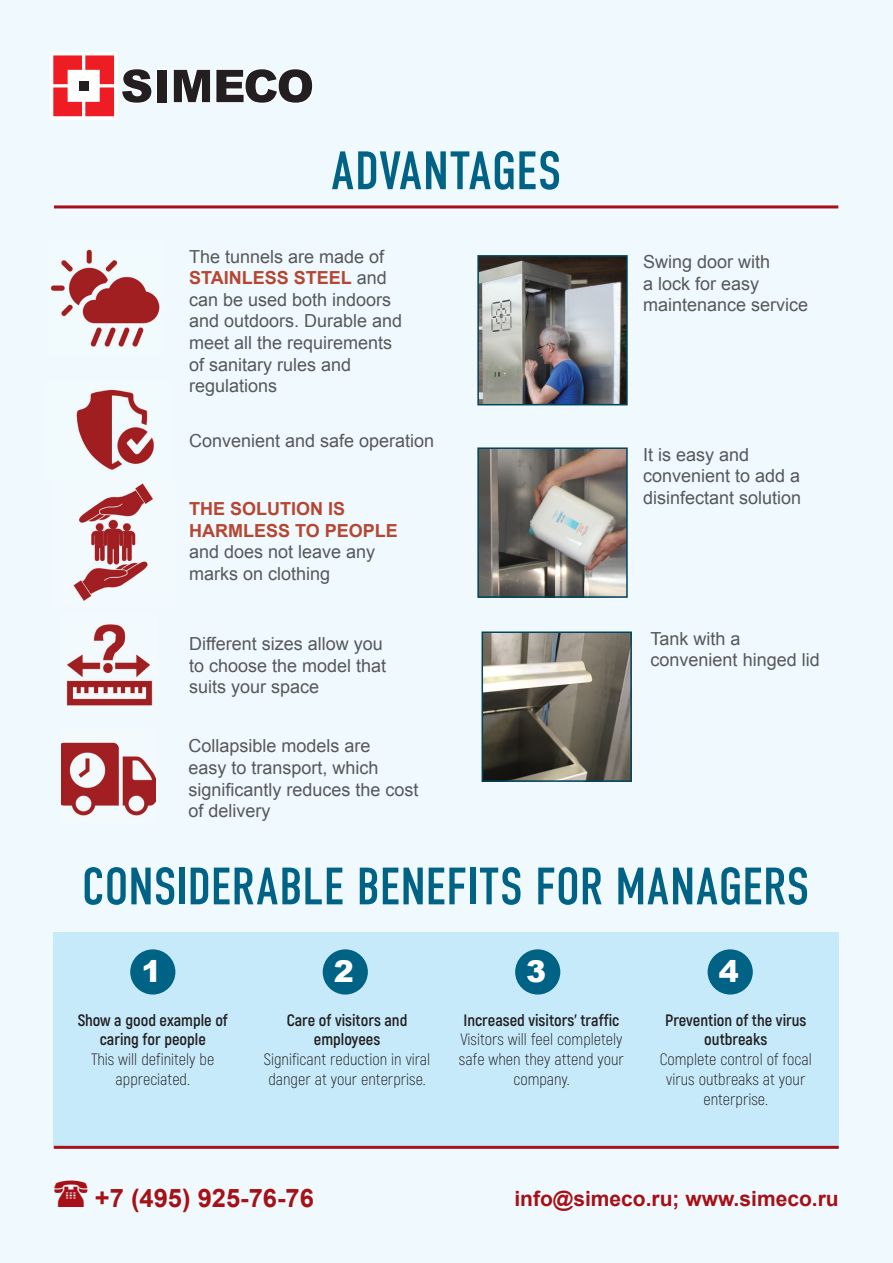
<style>
.page{position:relative;width:893px;height:1263px;background:#f0f9fd}
.page>*{position:absolute;margin:0;border:0;box-sizing:border-box;transform-origin:0 0}
.t1{font:54px "DIN Condensed C";color:#006385}
.t2{font:52.5px "DIN Condensed C";color:#006385}
.t3{font:900 30px "Arial";color:#fff}
.t4{font:700 25.5px "Arial";color:#a61016}
.t5{font:700 21px "Arial";color:#a61016}
.t6{font:18px/21.6px "Arial";color:#57585a}
.t7{font:300 16.5px/19.8px "Akrobat";color:#231f20;text-align:center}
.t8{font:700 16.5px/19.8px "Akrobat";color:#231f20;text-align:center}
.s1{font-weight:700;color:#b64631}
</style>
<div class="page">
<div style="left:53px;top:932px;width:786px;height:214px;background:#c6eafa"></div>
<hr style="left:54px;top:1146px;width:785px;height:3px;background:#a61016">
<svg style="left:156px;top:69px;width:12px;height:34px"></svg>
<div style="left:157px;top:70px;width:10px;height:32px;background:#231f20"></div>
<svg style="left:121px;top:68px;width:31px;height:35px"></svg>
<svg style="left:173px;top:68px;width:140px;height:35px"></svg>
<div style="left:50px;top:52px;width:67px;height:68px;background:#fff"></div>
<svg style="left:53px;top:55px;width:61px;height:61px"></svg>
<div style="left:79px;top:81px;width:10px;height:10px;background:#231f20"></div>
<img style="left:50px;top:249px;width:110px;height:98px">
<img style="left:76px;top:389px;width:78px;height:81px">
<img style="left:73px;top:483px;width:80px;height:118px">
<img style="left:61px;top:742px;width:94px;height:74px">
<img style="left:480px;top:258px;width:145px;height:144px">
<div style="left:477px;top:255px;width:151px;height:150px;border:2px solid #01445e"></div>
<img style="left:485px;top:634px;width:144px;height:145px">
<div style="left:482px;top:631px;width:150px;height:151px;border:2px solid #01445e"></div>
<img style="left:480px;top:450px;width:145px;height:145px">
<div style="left:477px;top:447px;width:151px;height:151px;border:2px solid #01445e"></div>
<hr style="left:54px;top:205px;width:784px;height:3px;background:#a61016">
<img style="left:66px;top:624px;width:87px;height:81px">
<div style="left:130px;top:949px;width:45px;height:45px;background:#006385;border-radius:50%"></div>
<div style="left:323px;top:949px;width:45px;height:45px;background:#006385;border-radius:50%"></div>
<div style="left:515px;top:949px;width:45px;height:45px;background:#006385;border-radius:50%"></div>
<div style="left:708px;top:949px;width:45px;height:45px;background:#006385;border-radius:50%"></div>
<p class="t1" style="left:331px;top:140px;width:232px">ADVANTAGES</p>
<p class="t6" style="left:189px;top:246px;width:215px">The tunnels are made of<br><span class="s1">STAINLESS STEEL</span> and can be used both indoors and outdoors. Durable and meet all the requirements of sanitary rules and regulations</p>
<p class="t6" style="left:189px;top:430px;width:247px">Convenient and safe operation</p>
<p class="t6" style="left:189px;top:498px;width:210px"><span class="s1">THE SOLUTION IS<br>HARMLESS TO PEOPLE </span>and does not leave any marks on clothing</p>
<p class="t6" style="left:189px;top:633px;width:199px">Different sizes allow you to choose the model that suits your space</p>
<p class="t6" style="left:188px;top:735px;width:232px">Collapsible models are<br>easy to transport, which significantly reduces the cost of delivery</p>
<p class="t6" style="left:643px;top:251px;width:167px">Swing door with<br>a lock for easy maintenance service</p>
<p class="t6" style="left:643px;top:444px;width:160px">It is easy and convenient to add a disinfectant solution</p>
<p class="t6" style="left:651px;top:628px;width:171px">Tank with a convenient hinged lid</p>
<p class="t2" style="left:82px;top:857px;width:729px">CONSIDERABLE BENEFITS FOR MANAGERS</p>
<p class="t3" style="left:141px;top:949px;width:22px">1</p>
<p class="t3" style="left:334px;top:949px;width:22px">2</p>
<p class="t3" style="left:526px;top:949px;width:22px">3</p>
<p class="t3" style="left:719px;top:949px;width:22px">4</p>
<p class="t8" style="left:78px;top:1010px;width:152px">Show a good example of caring for people</p>
<p class="t7" style="left:91px;top:1049px;width:125px">This will definitely be appreciated.</p>
<p class="t8" style="left:287px;top:1010px;width:122px">Care of visitors and employees</p>
<p class="t7" style="left:264px;top:1049px;width:168px;text-align:left">Significant reduction in viral danger at your enterprise.</p>
<p class="t8" style="left:463px;top:1010px;width:157px">Increased visitors’ traffic</p>
<p class="t7" style="left:459px;top:1030px;width:166px">Visitors will feel completely safe when they attend your company.</p>
<p class="t8" style="left:665px;top:1010px;width:143px">Prevention of the virus outbreaks</p>
<p class="t7" style="left:660px;top:1049px;width:154px">Complete control of focal virus outbreaks at your enterprise.</p>
<p class="t4" style="left:95px;top:1180px;width:220px">+7 (495) 925-76-76</p>
<p class="t5" style="left:514px;top:1185px;width:326px">info@simeco.ru; www.simeco.ru</p>
</div>
